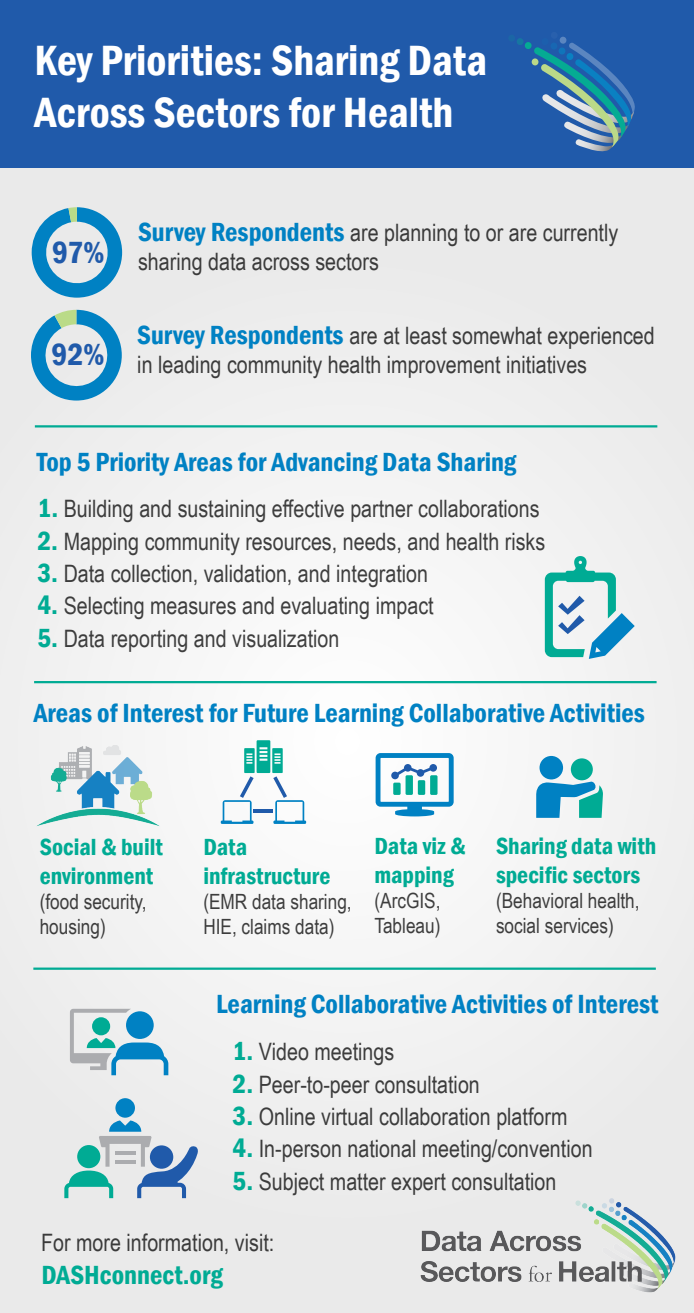
<style>
.page{position:relative;width:694px;height:1313px;background:#fff}
.page>*{position:absolute;margin:0;border:0;box-sizing:border-box;transform-origin:0 0}
.t1{font:600 condensed 43.5px/52.2px "Franklin Gothic";color:#fff}
.t2{font:600 condensed 31.5px "Franklin Gothic";color:#205aaa}
.t3{font:600 condensed 27px "Franklin Gothic";color:#0081c3}
.t4{font:600 condensed 27px "Franklin Gothic";color:#00ab94}
.t5{font:24px/28.8px "Arial Narrow";color:rgb(0 0 0/.75)}
.t6{font:600 condensed 24px/28.8px "Franklin Gothic";color:#00ab94}
.t7{font:21px/25.2px "Arial Narrow";color:rgb(0 0 0/.75)}
.s1{font-family:"Franklin Gothic";font-weight:600;font-stretch:condensed;font-size:27px;color:#0081c3}
.s2{font-family:"Franklin Gothic";font-weight:600;font-stretch:condensed;font-size:27px;color:#00ab94}
</style>
<div class="page">
<div style="left:0;top:0;width:694px;height:176px;background:#205aaa"></div>
<svg style="left:509px;top:35px;width:126px;height:117px"></svg>
<div style="left:0;top:169px;width:694px;height:1144px;background:#efefef"></div>
<svg style="left:70px;top:1009px;width:98px;height:66px"></svg>
<div style="left:115px;top:1098px;width:20px;height:20px;background:#0081c3;border-radius:50%"></div>
<svg style="left:64px;top:1120px;width:134px;height:78px"></svg>
<img style="left:420px;top:1198px;width:256px;height:95px">
<hr style="left:35px;top:425px;width:622px;height:2px;background:#00ab94">
<svg style="left:32px;top:207px;width:90px;height:91px"></svg>
<svg style="left:31px;top:310px;width:91px;height:91px"></svg>
<hr style="left:34px;top:681px;width:622px;height:2px;background:#00ab94">
<img style="left:37px;top:745px;width:122px;height:81px">
<hr style="left:33px;top:967px;width:622px;height:3px;background:#00ab94">
<svg style="left:221px;top:740px;width:85px;height:84px"></svg>
<svg style="left:375px;top:753px;width:78px;height:63px"></svg>
<div style="left:393px;top:783px;width:7px;height:12px;background:#00ab94"></div>
<div style="left:405px;top:775px;width:8px;height:20px;background:#00ab94"></div>
<div style="left:418px;top:780px;width:7px;height:15px;background:#00ab94"></div>
<div style="left:430px;top:775px;width:7px;height:20px;background:#00ab94"></div>
<svg style="left:544px;top:556px;width:90px;height:103px"></svg>
<svg style="left:536px;top:782px;width:67px;height:36px"></svg>
<div style="left:570px;top:758px;width:22px;height:22px;background:#00ab94;border-radius:50%"></div>
<div style="left:539px;top:756px;width:24px;height:23px;background:#0081c3;border-radius:50%"></div>
<h1 class="t1" style="left:34px;top:34px;width:454px">Key Priorities: Sharing Data<br>Across Sectors for Health</h1>
<p class="t5" style="left:52px;top:218px;width:567px;text-indent:86px"><span class="s1">Survey Respondents</span> are planning to or are currently<br><sup>97%</sup> sharing data across sectors</p>
<h2 class="t2" style="left:51px;top:334px;width:55px">92%</h2>
<p class="t5" style="left:137px;top:320px;width:519px"><span class="s1">Survey Respondents</span> are at least somewhat experienced in leading community health improvement initiatives</p>
<p class="t3" style="left:37px;top:444px;width:481px">Top 5 Priority Areas for Advancing Data Sharing</p>
<p class="t5" style="left:37px;top:493px;width:503px"><span class="s2">1.</span> Building and sustaining effective partner collaborations</p>
<p class="t5" style="left:37px;top:526px;width:509px"><span class="s2">2.</span> Mapping community resources, needs, and health risks</p>
<p class="t5" style="left:37px;top:558px;width:392px"><span class="s2">3.</span> Data collection, validation, and integration</p>
<p class="t5" style="left:37px;top:591px;width:397px"><span class="s2">4.</span> Selecting measures and evaluating impact</p>
<p class="t5" style="left:37px;top:623px;width:303px"><span class="s2">5.</span> Data reporting and visualization</p>
<p class="t3" style="left:34px;top:695px;width:612px">Areas of Interest for Future Learning Collaborative Activities</p>
<p class="t6" style="left:40px;top:832px;width:124px">Social &amp; built environment</p>
<p class="t7" style="left:40px;top:888px;width:108px">(food security, housing)</p>
<p class="t6" style="left:203px;top:832px;width:128px">Data infrastructure</p>
<p class="t7" style="left:203px;top:888px;width:150px">(EMR data sharing,<br>HIE, claims data)</p>
<p class="t6" style="left:374px;top:831px;width:93px">Data viz &amp; mapping</p>
<p class="t7" style="left:374px;top:887px;width:68px">(ArcGIS,<br>Tableau)</p>
<p class="t6" style="left:496px;top:831px;width:162px">Sharing data with specific sectors</p>
<p class="t7" style="left:496px;top:887px;width:145px">(Behavioral health, social services)</p>
<p class="t3" style="left:216px;top:985px;width:444px">Learning Collaborative Activities of Interest</p>
<p class="t5" style="left:232px;top:1036px;width:163px"><span class="s2">1.</span> Video meetings</p>
<p class="t5" style="left:232px;top:1069px;width:249px"><span class="s2">2.</span> Peer-to-peer consultation</p>
<p class="t5" style="left:232px;top:1101px;width:336px"><span class="s2">3.</span> Online virtual collaboration platform</p>
<p class="t5" style="left:232px;top:1134px;width:361px"><span class="s2">4.</span> In-person national meeting/convention</p>
<p class="t5" style="left:232px;top:1166px;width:325px"><span class="s2">5.</span> Subject matter expert consultation</p>
<p class="t5" style="left:41px;top:1227px;width:234px">For more information, visit:</p>
<p class="t4" style="left:42px;top:1257px;width:183px">DASHconnect.org</p>
</div>
